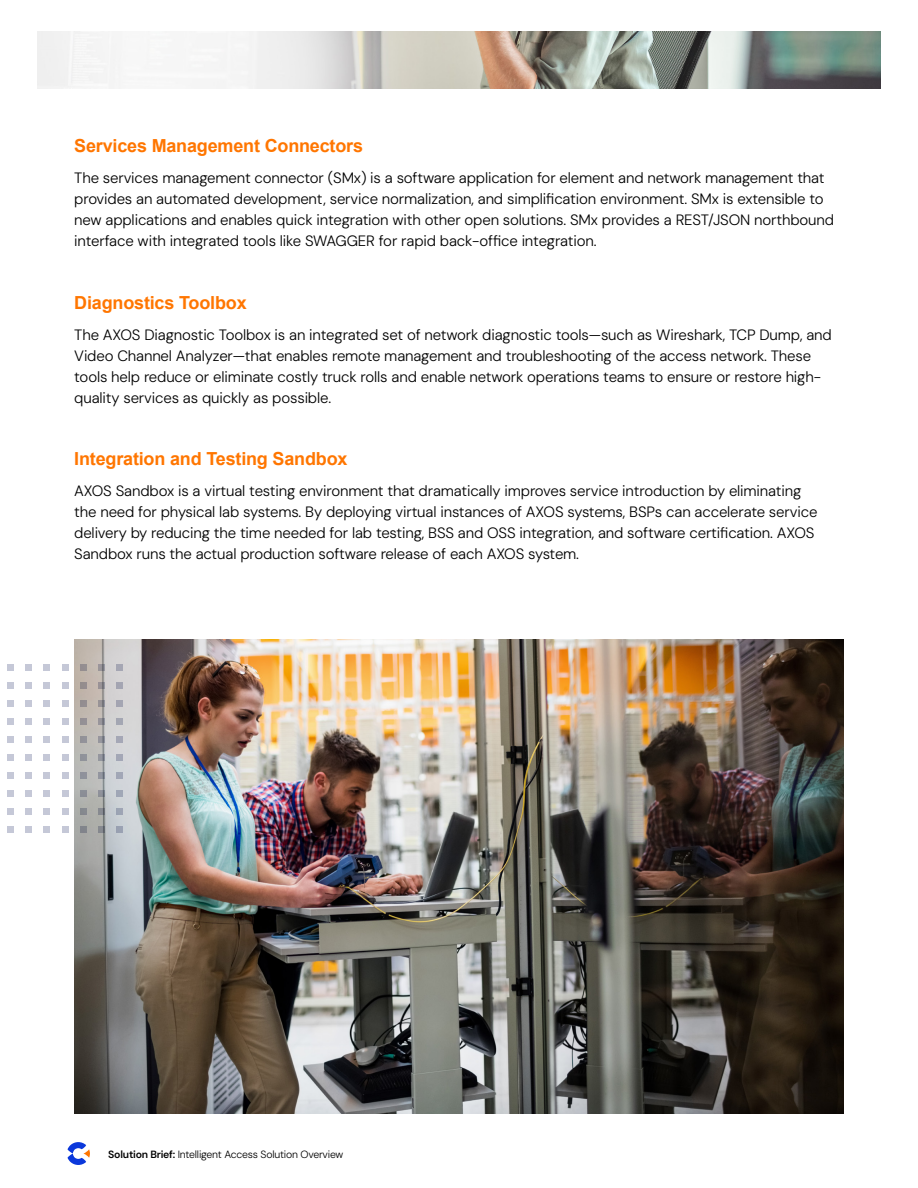
<style>
.page{position:relative;width:918px;height:1188px;background:#fff}
.page>*{position:absolute;margin:0;border:0;box-sizing:border-box;transform-origin:0 0}
.t1{font:700 18px "Arial";letter-spacing:-.01em;color:#ff7600}
.t2{font:300 15px/21px "DM Sans";letter-spacing:-.01em;color:#000}
.t3{font:300 10.5px "DM Sans";letter-spacing:-.02em;color:#000}
.s1{font-family:"DM Sans 9 pt";font-weight:400}
</style>
<div class="page">
<img style="left:38px;top:31px;width:842px;height:57px">
<svg style="left:68px;top:1142px;width:22px;height:23px"></svg>
<img style="left:74px;top:639px;width:770px;height:475px">
<div style="left:8px;top:826px;width:6px;height:7px;background:#c5c8d7"></div>
<div style="left:26px;top:826px;width:6px;height:7px;background:#c5c8d7"></div>
<div style="left:44px;top:826px;width:6px;height:7px;background:#c5c8d7"></div>
<div style="left:62px;top:826px;width:6px;height:7px;background:#c5c8d7"></div>
<div style="left:80px;top:826px;width:6px;height:7px;background:#81838b"></div>
<svg style="left:98px;top:826px;width:7px;height:7px"></svg>
<div style="left:116px;top:826px;width:7px;height:7px;background:#99a1b2"></div>
<div style="left:8px;top:808px;width:6px;height:7px;background:#c5c8d7"></div>
<div style="left:26px;top:808px;width:6px;height:7px;background:#c5c8d7"></div>
<div style="left:44px;top:808px;width:6px;height:7px;background:#c5c8d7"></div>
<div style="left:62px;top:808px;width:6px;height:7px;background:#c5c8d7"></div>
<div style="left:80px;top:808px;width:6px;height:7px;background:#84888e"></div>
<svg style="left:98px;top:808px;width:7px;height:7px"></svg>
<div style="left:116px;top:808px;width:7px;height:7px;background:#9ca4b4"></div>
<div style="left:8px;top:790px;width:6px;height:7px;background:#c5c8d7"></div>
<div style="left:26px;top:790px;width:6px;height:7px;background:#c5c8d7"></div>
<div style="left:44px;top:790px;width:6px;height:7px;background:#c5c8d7"></div>
<div style="left:62px;top:790px;width:6px;height:7px;background:#c5c8d7"></div>
<div style="left:80px;top:790px;width:6px;height:7px;background:#8b8e96"></div>
<svg style="left:98px;top:790px;width:7px;height:7px"></svg>
<div style="left:116px;top:790px;width:7px;height:7px;background:#a0a7b6"></div>
<div style="left:8px;top:772px;width:6px;height:7px;background:#c5c8d7"></div>
<div style="left:26px;top:772px;width:6px;height:7px;background:#c5c8d7"></div>
<div style="left:44px;top:772px;width:6px;height:7px;background:#c5c8d7"></div>
<div style="left:62px;top:772px;width:6px;height:7px;background:#c5c8d7"></div>
<div style="left:80px;top:772px;width:6px;height:7px;background:#8f929b"></div>
<svg style="left:98px;top:772px;width:7px;height:7px"></svg>
<div style="left:116px;top:772px;width:7px;height:7px;background:#a1a7b6"></div>
<div style="left:8px;top:754px;width:6px;height:7px;background:#c5c8d7"></div>
<div style="left:26px;top:754px;width:6px;height:7px;background:#c5c8d7"></div>
<div style="left:44px;top:754px;width:6px;height:7px;background:#c5c8d7"></div>
<div style="left:62px;top:754px;width:6px;height:7px;background:#c5c8d7"></div>
<div style="left:80px;top:754px;width:6px;height:7px;background:#8f9299"></div>
<svg style="left:98px;top:754px;width:7px;height:7px"></svg>
<div style="left:116px;top:754px;width:7px;height:7px;background:#a3a7b6"></div>
<div style="left:8px;top:736px;width:6px;height:7px;background:#c5c8d7"></div>
<div style="left:26px;top:736px;width:6px;height:7px;background:#c5c8d7"></div>
<div style="left:44px;top:736px;width:6px;height:7px;background:#c5c8d7"></div>
<div style="left:62px;top:736px;width:6px;height:7px;background:#c5c8d7"></div>
<div style="left:80px;top:736px;width:6px;height:7px;background:#929298"></div>
<svg style="left:98px;top:736px;width:7px;height:7px"></svg>
<div style="left:116px;top:736px;width:7px;height:7px;background:#a5a7b6"></div>
<div style="left:8px;top:718px;width:6px;height:7px;background:#c5c8d7"></div>
<div style="left:26px;top:718px;width:6px;height:7px;background:#c5c8d7"></div>
<div style="left:44px;top:718px;width:6px;height:7px;background:#c5c8d7"></div>
<div style="left:62px;top:718px;width:6px;height:7px;background:#c5c8d7"></div>
<div style="left:80px;top:718px;width:6px;height:7px;background:#949094"></div>
<svg style="left:98px;top:718px;width:7px;height:7px"></svg>
<div style="left:116px;top:718px;width:7px;height:7px;background:#a4a7b3"></div>
<div style="left:8px;top:700px;width:6px;height:7px;background:#c5c8d7"></div>
<div style="left:26px;top:700px;width:6px;height:7px;background:#c5c8d7"></div>
<div style="left:44px;top:700px;width:6px;height:7px;background:#c5c8d7"></div>
<div style="left:62px;top:700px;width:6px;height:7px;background:#c5c8d7"></div>
<div style="left:80px;top:700px;width:6px;height:7px;background:#938d90"></div>
<svg style="left:98px;top:700px;width:7px;height:7px"></svg>
<div style="left:116px;top:700px;width:7px;height:7px;background:#a3a4b1"></div>
<div style="left:8px;top:682px;width:6px;height:7px;background:#c5c8d7"></div>
<div style="left:26px;top:682px;width:6px;height:7px;background:#c5c8d7"></div>
<div style="left:44px;top:682px;width:6px;height:7px;background:#c5c8d7"></div>
<div style="left:62px;top:682px;width:6px;height:7px;background:#c5c8d7"></div>
<div style="left:80px;top:682px;width:6px;height:7px;background:#948d8d"></div>
<svg style="left:98px;top:682px;width:7px;height:7px"></svg>
<div style="left:116px;top:682px;width:7px;height:7px;background:#a4a5b2"></div>
<div style="left:8px;top:664px;width:6px;height:7px;background:#c5c8d7"></div>
<div style="left:26px;top:664px;width:6px;height:7px;background:#c5c8d7"></div>
<div style="left:44px;top:664px;width:6px;height:7px;background:#c5c8d7"></div>
<div style="left:62px;top:664px;width:6px;height:7px;background:#c5c8d7"></div>
<div style="left:80px;top:664px;width:6px;height:7px;background:#948d90"></div>
<svg style="left:98px;top:664px;width:7px;height:7px"></svg>
<div style="left:116px;top:664px;width:7px;height:7px;background:#a5a6b3"></div>
<p class="t1" style="left:74px;top:134px;width:290px">Services Management Connectors</p>
<p class="t2" style="left:74px;top:167px;width:761px">The services management connector (SMx) is a software application for element and network management that provides an automated development, service normalization, and simplification environment. SMx is extensible to new applications and enables quick integration with other open solutions. SMx provides a REST/JSON northbound interface with integrated tools like SWAGGER for rapid back-office integration.</p>
<p class="t1" style="left:74px;top:291px;width:174px">Diagnostics Toolbox</p>
<p class="t2" style="left:74px;top:324px;width:759px">The AXOS Diagnostic Toolbox is an integrated set of network diagnostic tools—such as Wireshark, TCP Dump, and Video Channel Analyzer—that enables remote management and troubleshooting of the access network. These tools help reduce or eliminate costly truck rolls and enable network operations teams to ensure or restore high&shy;quality services as quickly as possible.</p>
<p class="t1" style="left:74px;top:447px;width:275px">Integration and Testing Sandbox</p>
<p class="t2" style="left:74px;top:480px;width:745px">AXOS Sandbox is a virtual testing environment that dramatically improves service introduction by eliminating the need for physical lab systems. By deploying virtual instances of AXOS systems, BSPs can accelerate service delivery by reducing the time needed for lab testing, BSS and OSS integration, and software certification. AXOS Sandbox runs the actual production software release of each AXOS system.</p>
<p class="t3" style="left:108px;top:1148px;width:237px"><span class="s1">Solution Brief:</span> Intelligent Access Solution Overview</p>
</div>
